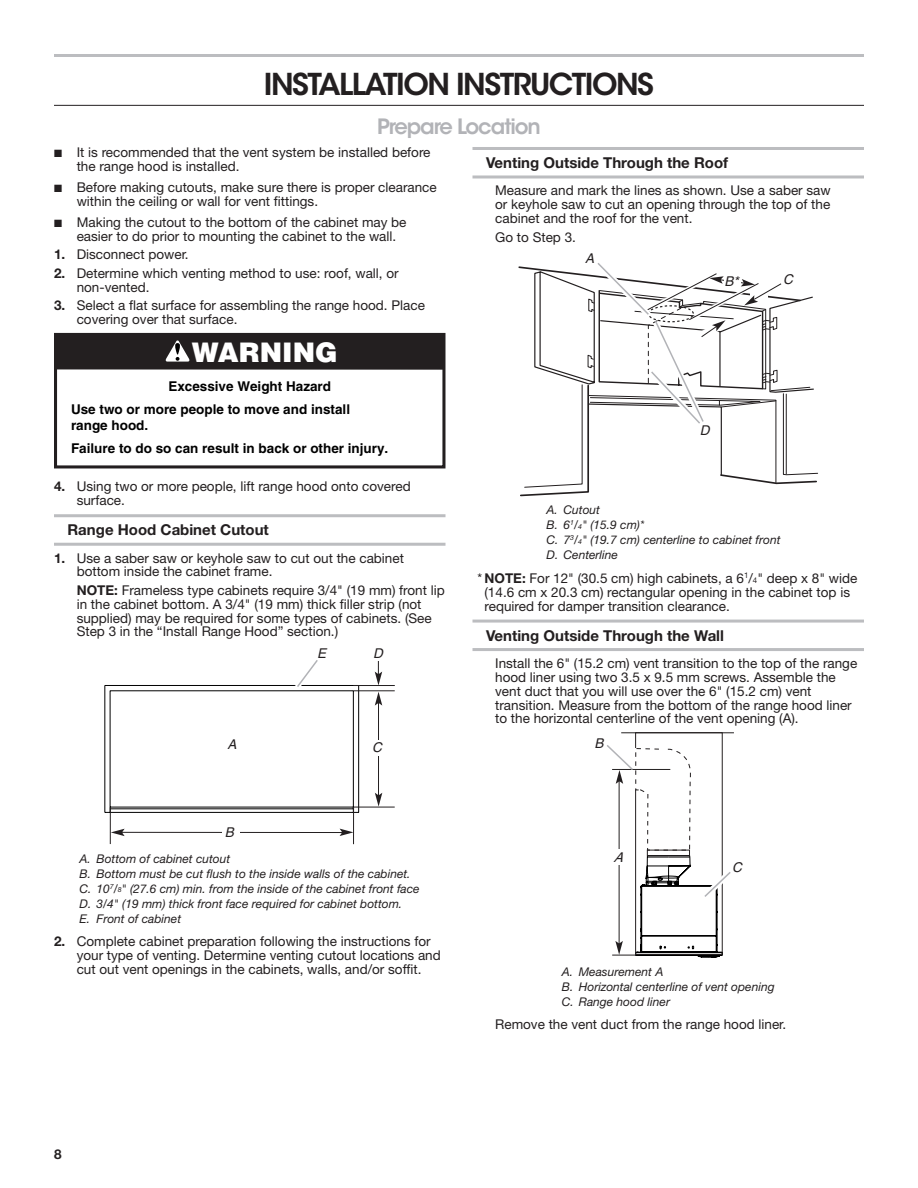
<style>
.page{position:relative;width:918px;height:1188px;background:#fff}
.page>*{position:absolute;margin:0;border:0;box-sizing:border-box;transform-origin:0 0}
.Heading_1{font:600 30px "ITC Avant Garde Std";letter-spacing:-.05em;color:#231f20}
.t1{font:900 27px "Helvetica";color:#fff}
.Heading_2{font:600 21px "ITC Avant Garde Std";letter-spacing:-.05em;color:#b2b3b7}
.Heading_3_Rules{font:700 15px "Helvetica Neue";color:#231f20}
.Body_Indent{font:13.5px/13.8px "Helvetica Neue LT Std";color:#231f20}
.Hanging_Asterisks{font:13.5px/13.8px "Helvetica Neue LT Std";color:#231f20}
.t2{font:700 13.5px/23.2px "Helvetica";color:#000}
.t3{font:italic 13.5px "Helvetica";color:#231f20}
.t4{font:700 13.5px "Helvetica Neue";color:#231f20}
.Table_Callouts{font:italic 12px "Helvetica Neue LT Std";color:#231f20}
.s1{font-weight:700}
.s2{font-family:"Helvetica Neue";font-weight:700}
.s3{font-size:7.05px}
.s4{font-size:7.8px}
</style>
<div class="page">
<hr style="left:54px;top:54px;width:810px;height:3px;background:#bcbdc0">
<hr style="left:54px;top:105px;width:810px;height:1px;background:#231f20">
<hr style="left:54px;top:514px;width:392px;height:3px;background:#bcbdc0">
<hr style="left:54px;top:543px;width:392px;height:3px;background:#bcbdc0">
<hr style="left:472px;top:147px;width:392px;height:3px;background:#bcbdc0">
<hr style="left:472px;top:175px;width:392px;height:3px;background:#bcbdc0">
<hr style="left:472px;top:620px;width:392px;height:3px;background:#bcbdc0">
<hr style="left:472px;top:648px;width:392px;height:3px;background:#bcbdc0">
<div style="left:54px;top:333px;width:391px;height:135px;border:3px solid #231f20"></div>
<div style="left:56px;top:333px;width:388px;height:37px;background:#231f20"></div>
<svg style="left:165px;top:340px;width:25px;height:22px"></svg>
<hr style="left:353px;top:807px;width:42px;height:1px;background:#231f20">
<hr style="left:378px;top:699px;width:1px;height:98px;background:#231f20">
<svg style="left:375px;top:692px;width:7px;height:14px"></svg>
<svg style="left:375px;top:793px;width:7px;height:14px"></svg>
<div style="left:375px;top:740px;width:8px;height:16px;background:#fff"></div>
<hr style="left:353px;top:690px;width:42px;height:1px;background:#231f20">
<hr style="left:353px;top:685px;width:42px;height:1px;background:#231f20">
<svg style="left:375px;top:661px;width:7px;height:24px"></svg>
<hr style="left:110px;top:807px;width:1px;height:37px;background:#231f20">
<hr style="left:121px;top:832px;width:229px;height:1px;background:#231f20">
<svg style="left:340px;top:829px;width:13px;height:7px"></svg>
<svg style="left:111px;top:829px;width:14px;height:7px"></svg>
<div style="left:222px;top:825px;width:18px;height:16px;background:#fff"></div>
<hr style="left:353px;top:807px;width:1px;height:37px;background:#231f20">
<svg style="left:105px;top:660px;width:254px;height:153px"></svg>
<svg style="left:518px;top:263px;width:300px;height:233px"></svg>
<div style="left:725px;top:268px;width:16px;height:17px;background:#fff"></div>
<svg style="left:607px;top:732px;width:127px;height:226px"></svg>
<h1 class="Heading_1" style="left:264px;top:65px;width:392px">INSTALLATION INSTRUCTIONS</h1>
<h2 class="Heading_2" style="left:377px;top:113px;width:165px">Prepare Location</h2>
<p class="Body_Indent" style="left:77px;top:145px;width:355px;text-indent:-23px">■ It is recommended that the vent system be installed before the range hood is installed.</p>
<p class="Body_Indent" style="left:77px;top:180px;width:362px;text-indent:-23px">■ Before making cutouts, make sure there is proper clearance within the ceiling or wall for vent fittings.</p>
<p class="Body_Indent" style="left:77px;top:215px;width:331px;text-indent:-23px">■ Making the cutout to the bottom of the cabinet may be easier to do prior to mounting the cabinet to the wall.</p>
<p class="Body_Indent" style="left:54px;top:248px;width:136px"><span class="s1">1.</span> Disconnect power.</p>
<p class="Body_Indent" style="left:77px;top:266px;width:324px;text-indent:-23px"><span class="s1">2.</span> Determine which venting method to use: roof, wall, or non‑vented.</p>
<p class="Body_Indent" style="left:77px;top:298px;width:350px;text-indent:-23px"><span class="s1">3.</span> Select a flat surface for assembling the range hood. Place covering over that surface.</p>
<h3 class="Heading_3_Rules" style="left:486px;top:153px;width:244px">Venting Outside Through the Roof</h3>
<p class="Body_Indent" style="left:495px;top:183px;width:337px;text-align:justify">Measure and mark the lines as shown. Use a saber saw or keyhole saw to cut an opening through the top of the cabinet and the roof for the vent.</p>
<p class="Body_Indent" style="left:495px;top:230px;width:82px">Go to Step 3.</p>
<p class="t3" style="left:585px;top:251px;width:14px">A</p>
<p class="t3" style="left:725px;top:274px;width:19px">B*</p>
<p class="t3" style="left:783px;top:271px;width:15px">C</p>
<p class="t1" style="left:192px;top:334px;width:148px">WARNING</p>
<p class="t2" style="left:71px;top:374px;width:281px;text-indent:97px">Excessive Weight Hazard<br>Use two or more people to move and install</p>
<p class="t2" style="left:71px;top:413px;width:319px">range hood.<br>Failure to do so can result in back or other injury.</p>
<p class="Body_Indent" style="left:77px;top:479px;width:336px;text-indent:-23px"><span class="s1">4.</span> Using two or more people, lift range hood onto covered surface.</p>
<h3 class="Heading_3_Rules" style="left:68px;top:521px;width:203px">Range Hood Cabinet Cutout</h3>
<p class="Body_Indent" style="left:77px;top:551px;width:329px;text-indent:-23px"><span class="s1">1.</span> Use a saber saw or keyhole saw to cut out the cabinet bottom inside the cabinet frame.</p>
<p class="Body_Indent" style="left:77px;top:583px;width:370px"><span class="s2">NOTE:</span> Frameless type cabinets require 3/4" (19 mm) front lip in the cabinet bottom. A 3/4" (19 mm) thick filler strip (not supplied) may be required for some types of cabinets. (See Step 3 in the “Install Range Hood” section.)</p>
<p class="t3" style="left:227px;top:736px;width:14px">A</p>
<p class="t3" style="left:225px;top:825px;width:14px">B</p>
<p class="t3" style="left:317px;top:646px;width:14px">E</p>
<p class="t3" style="left:373px;top:645px;width:15px">D</p>
<p class="t3" style="left:372px;top:739px;width:15px">C</p>
<p class="Table_Callouts" style="left:80px;top:851px;width:152px">A. Bottom of cabinet cutout</p>
<p class="Table_Callouts" style="left:80px;top:866px;width:333px">B. Bottom must be cut flush to the inside walls of the cabinet.</p>
<p class="Table_Callouts" style="left:80px;top:881px;width:342px">C. 10<sup>7</sup>/<span class="s3">8</span>" (27.6 cm) min. from the inside of the cabinet front face</p>
<p class="Table_Callouts" style="left:80px;top:896px;width:324px">D. 3/4" (19 mm) thick front face required for cabinet bottom.</p>
<p class="Table_Callouts" style="left:80px;top:911px;width:103px">E. Front of cabinet</p>
<p class="Body_Indent" style="left:77px;top:934px;width:366px;text-indent:-23px"><span class="s1">2.</span> Complete cabinet preparation following the instructions for your type of venting. Determine venting cutout locations and cut out vent openings in the cabinets, walls, and/or soffit.</p>
<p class="t3" style="left:700px;top:422px;width:15px">D</p>
<p class="Table_Callouts" style="left:547px;top:503px;width:55px">A. Cutout</p>
<p class="Table_Callouts" style="left:547px;top:518px;width:99px">B. 6<sup>1</sup>/<span class="s3">4</span>" (15.9 cm)*</p>
<p class="Table_Callouts" style="left:547px;top:533px;width:235px">C. 7<sup>3</sup>/<span class="s3">4</span>" (19.7 cm) centerline to cabinet front</p>
<p class="Table_Callouts" style="left:547px;top:548px;width:73px">D. Centerline</p>
<p class="Hanging_Asterisks" style="left:484px;top:571px;width:374px;text-indent:-7px">* <span class="s2">NOTE:</span> For 12" (30.5 cm) high cabinets, a 6<sup>1</sup>/<span class="s4">4</span>" deep x 8" wide (14.6 cm x 20.3 cm) rectangular opening in the cabinet top is required for damper transition clearance.</p>
<h3 class="Heading_3_Rules" style="left:486px;top:626px;width:240px">Venting Outside Through the Wall</h3>
<p class="Body_Indent" style="left:495px;top:656px;width:364px">Install the 6" (15.2 cm) vent transition to the top of the range hood liner using two 3.5 x 9.5 mm screws. Assemble the vent duct that you will use over the 6" (15.2 cm) vent transition. Measure from the bottom of the range hood liner to the horizontal centerline of the vent opening (A).</p>
<p class="t3" style="left:594px;top:735px;width:14px">B</p>
<p class="t3" style="left:613px;top:850px;width:14px">A</p>
<p class="t3" style="left:732px;top:860px;width:15px">C</p>
<p class="Table_Callouts" style="left:562px;top:964px;width:103px">A. Measurement A</p>
<p class="Table_Callouts" style="left:562px;top:979px;width:214px">B. Horizontal centerline of vent opening</p>
<p class="Table_Callouts" style="left:562px;top:994px;width:110px">C. Range hood liner</p>
<p class="Body_Indent" style="left:495px;top:1018px;width:293px">Remove the vent duct from the range hood liner.</p>
<p class="t4" style="left:54px;top:1146px;width:9px">8</p>
</div>
